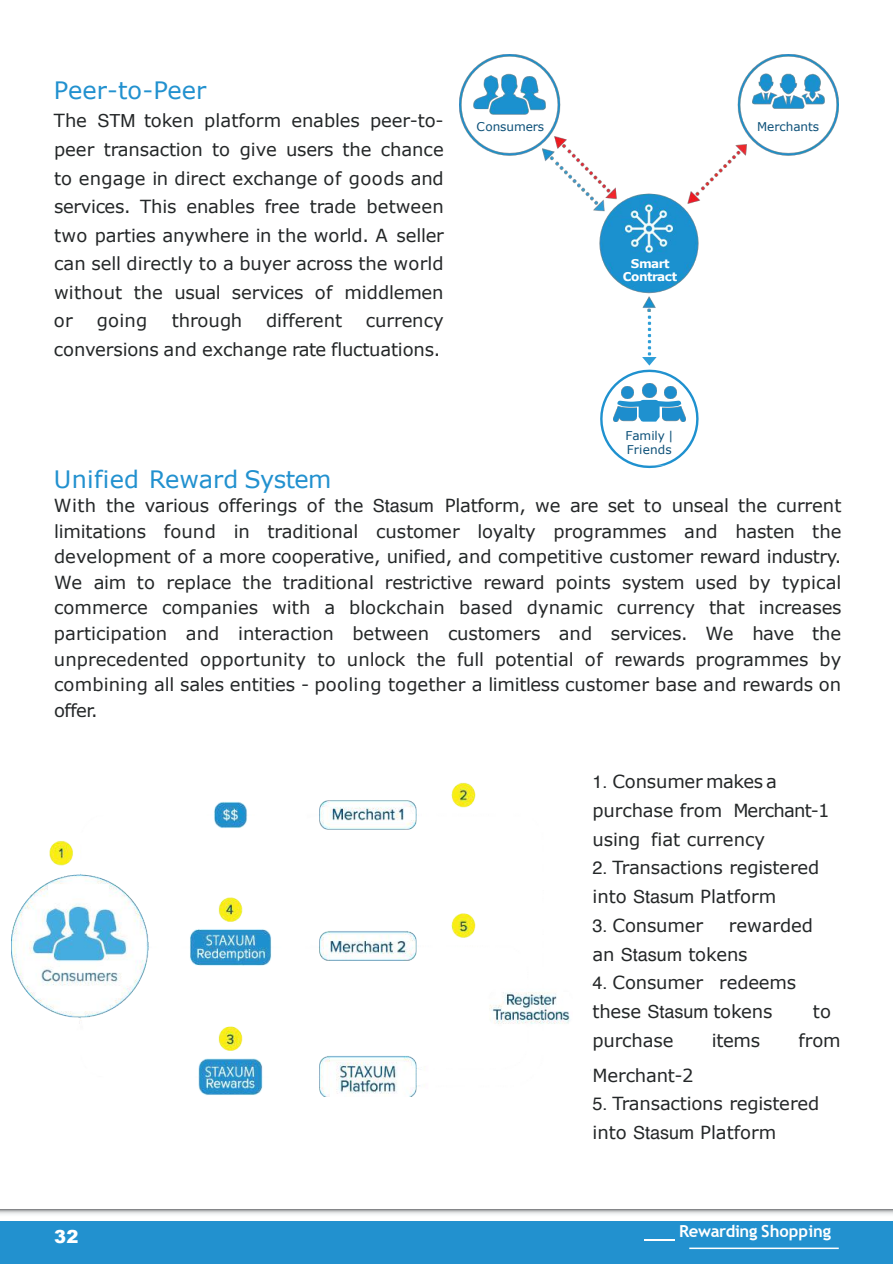
<style>
.page{position:relative;width:893px;height:1264px;background:#fff}
.page>*{position:absolute;margin:0;border:0;box-sizing:border-box;transform-origin:0 0}
.t1{font:24px "Verdana";color:#2291cf}
.t2{font:18px/25.5px "Verdana";letter-spacing:-.005em;color:#242728}
.t3{font:900 18px "Arial";color:#fff}
.t4{font:700 16.5px "Trebuchet MS";letter-spacing:-.02em;color:#fff}
.t5{font:12px/14.4px "Verdana";color:#0c5078}
.t6{font:700 12px/13.5px "Verdana";letter-spacing:-.04em;color:#fff;text-align:center}
.s1{font-family:"Helvetica"}
</style>
<div class="page">
<div style="left:0;top:1209px;width:892px;height:54px;background:#2291cf"></div>
<hr style="left:689px;top:1247px;width:149px;height:1px;background:#fff">
<img style="left:0;top:1209px;width:892px;height:11px">
<img style="left:460px;top:55px;width:378px;height:256px">
<svg style="left:600px;top:315px;width:98px;height:153px"></svg>
<hr style="left:644px;top:1238px;width:30px;height:2px;background:#fff">
<img style="left:12px;top:782px;width:558px;height:314px">
<h1 class="t1" style="left:54px;top:74px;width:154px">Peer-to-Peer</h1>
<p class="t2" style="left:54px;top:106px;width:391px;line-height:28.5px;text-align:justify">The <span class="s1">STM</span> token platform enables peer-to&shy;peer transaction to give users the chance to engage in direct exchange of goods and services. This enables free trade between two parties anywhere in the world. A seller can sell directly to a buyer across the world without the usual services of middlemen or</p>
<p class="t2" style="left:97px;top:308px;width:52px">going</p>
<p class="t2" style="left:172px;top:308px;width:72px">through</p>
<p class="t2" style="left:266px;top:308px;width:78px">different</p>
<p class="t2" style="left:54px;top:306px;width:391px;line-height:28.5px;text-align:right">currency<br>conversions and exchange rate fluctuations.</p>
<p class="t5" style="left:476px;top:119px;width:69px">Consumers</p>
<p class="t5" style="left:757px;top:119px;width:63px">Merchants</p>
<p class="t6" style="left:622px;top:256px;width:56px">Smart<br>Contract</p>
<p class="t5" style="left:625px;top:428px;width:50px">Family |<br>Friends</p>
<h1 class="t1" style="left:54px;top:462px;width:279px">Unified Reward System</h1>
<p class="t2" style="left:54px;top:492px;width:789px;text-align:justify">With the various offerings of the <span class="s1">Stasum</span> Platform, we are set to unseal the current limitations found in traditional customer loyalty programmes and hasten the development of a more cooperative, unified, and competitive customer reward industry.<br>We aim to replace the traditional restrictive reward points system used by typical commerce companies with a blockchain based dynamic currency that increases participation and interaction between customers and services. We have the unprecedented opportunity to unlock the full potential of rewards programmes by combining all sales entities - pooling together a limitless customer base and rewards on offer.</p>
<p class="t2" style="left:592px;top:767px;width:238px;line-height:28.7px"><span class="s1">1.</span> Consumer makes a purchase from Merchant-1 using fiat currency</p>
<p class="t2" style="left:592px;top:852px;width:228px;line-height:29px"><span class="s1">2.</span> Transactions registered into <span class="s1">Stasum</span> Platform</p>
<p class="t2" style="left:592px;top:912px;width:112px"><span class="s1">3.</span> Consumer</p>
<p class="t2" style="left:592px;top:910px;width:222px;line-height:28.8px;text-indent:136px">rewarded an <span class="s1">Stasum</span> tokens</p>
<p class="t2" style="left:592px;top:968px;width:205px;line-height:28.7px"><span class="s1">4.</span> Consumer redeems these <span class="s1">Stasum</span> tokens</p>
<p class="t2" style="left:812px;top:998px;width:20px">to</p>
<p class="t3" style="left:54px;top:1223px;width:26px">32</p>
<p class="t2" style="left:592px;top:1027px;width:82px">purchase</p>
<p class="t2" style="left:711px;top:1027px;width:50px">items</p>
<p class="t2" style="left:798px;top:1027px;width:44px">from</p>
<p class="t2" style="left:592px;top:1062px;width:103px">Merchant-2</p>
<p class="t2" style="left:592px;top:1088px;width:228px;line-height:29px"><span class="s1">5.</span> Transactions registered into <span class="s1">Stasum</span> Platform</p>
<p class="t4" style="left:679px;top:1220px;width:153px">Rewarding Shopping</p>
</div>
